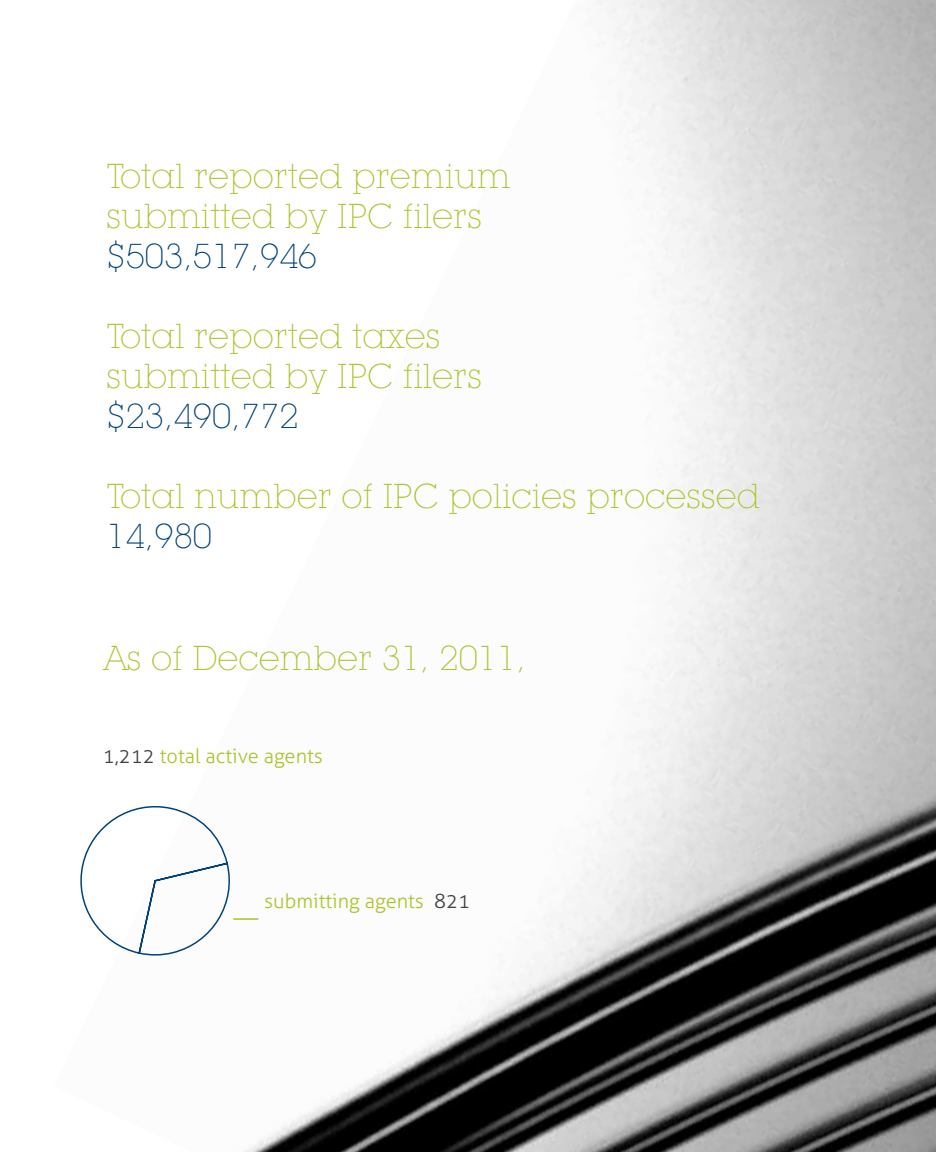
<style>
.page{position:relative;width:936px;height:1152px;background:#fff}
.page>*{position:absolute;margin:0;border:0;box-sizing:border-box;transform-origin:0 0}
.t1{font:300 50px "Lubalin Graph IT Cby BT Xtra";color:#adc32b}
.t2{font:300 34px/40px "Lubalin Graph IT Cby BT Xtra";color:#adc32b}
.t3{font:300 34px "Lubalin Graph IT Cby BT Xtra";color:#00427a}
.t4{font:300 20px "Aller";color:#adc32b}
.s1{color:#414042}
</style>
<div class="page">
<img style="left:244px;top:0;width:692px;height:1152px">
<svg style="left:80px;top:806px;width:150px;height:150px"></svg>
<p class="t2" style="left:107px;top:156px;width:405px">Total reported premium submitted by IPC filers</p>
<p class="t3" style="left:107px;top:235px;width:212px">$503,517,946</p>
<p class="t2" style="left:107px;top:316px;width:377px">Total reported taxes submitted by IPC filers</p>
<p class="t3" style="left:107px;top:395px;width:194px">$23,490,772</p>
<p class="t2" style="left:107px;top:476px;width:655px">Total number of IPC policies processed</p>
<p class="t3" style="left:107px;top:515px;width:107px">14,980</p>
<p class="t2" style="left:104px;top:638px;width:423px">As of December 31, 2011,</p>
<p class="t4" style="left:103px;top:743px;width:222px"><span class="s1">1,212</span> total active agents</p>
<p class="t4" style="left:264px;top:889px;width:207px">submitting agents <span class="s1">821</span></p>
<h1 class="t1" style="left:234px;top:860px;width:26px">_</h1>
</div>
